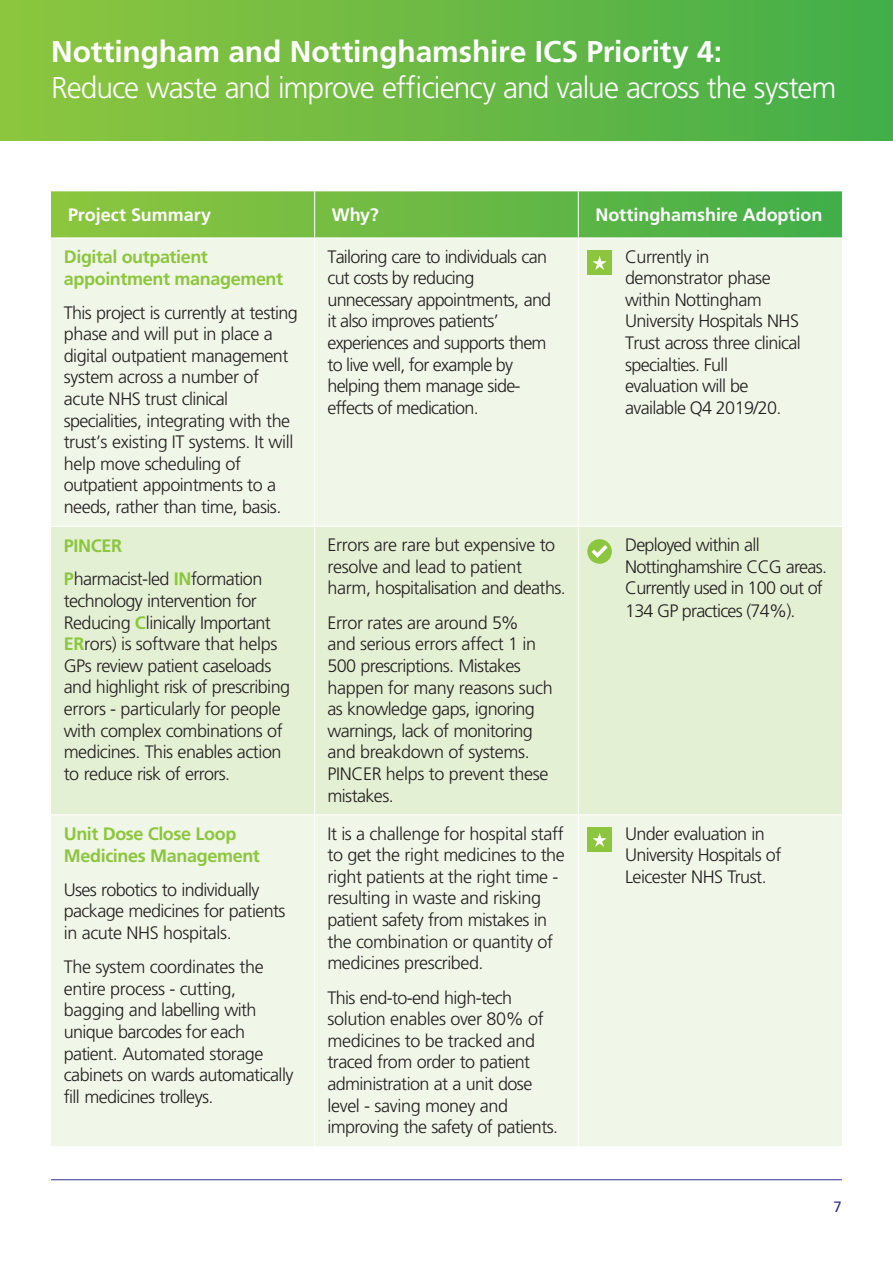
<style>
.page{position:relative;width:893px;height:1263px;background:#fff}
.page>*{position:absolute;margin:0;border:0;box-sizing:border-box;transform-origin:0 0}
.Heading{font:300 30px "Frutiger";letter-spacing:-.035em;color:#fff}
.Heading-2{font:700 30px "Frutiger";letter-spacing:-.005em;color:#fff}
.Table_Text{font:300 18px/21.6px "Frutiger LT Std";letter-spacing:-.03em;color:#231f20}
.Table_Text-2{font:700 18px/21.6px "Frutiger";letter-spacing:-.02em;color:#8bc63e}
.Pink_Bullets{font:700 18px "Frutiger";color:#fff}
.t1{font:15px "Frutiger";color:#2e3092}
.s1{font-family:"Frutiger";font-weight:700;color:#8bc63e}
.s2{font-weight:700;color:#8bc63e}
</style>
<div class="page">
<hr style="left:51px;top:1179px;width:791px;height:1px;background:#2e3092">
<div style="left:0;top:0;width:893px;height:140px;background:linear-gradient(to right,#8fc63f,#44ae49)"></div>
<svg style="left:51px;top:191px;width:791px;height:47px;background:#6bbb47"></svg>
<div style="left:51px;top:239px;width:791px;height:907px;background:#f1f7e8"></div>
<div style="left:51px;top:527px;width:791px;height:287px;background:#e4f0d4"></div>
<hr style="left:314px;top:191px;width:1px;height:47px;background:#fff">
<hr style="left:578px;top:191px;width:1px;height:47px;background:#fff">
<hr style="left:314px;top:238px;width:1px;height:288px;background:#fff">
<hr style="left:578px;top:238px;width:1px;height:288px;background:#fff">
<hr style="left:51px;top:526px;width:264px;height:1px;background:#fff">
<hr style="left:315px;top:526px;width:263px;height:1px;background:#fff">
<hr style="left:314px;top:527px;width:1px;height:287px;background:#fff">
<hr style="left:578px;top:526px;width:43px;height:1px;background:#fff">
<hr style="left:578px;top:527px;width:1px;height:287px;background:#fff">
<hr style="left:621px;top:526px;width:221px;height:1px;background:#fff">
<hr style="left:51px;top:814px;width:264px;height:1px;background:#fff">
<hr style="left:315px;top:814px;width:263px;height:1px;background:#fff">
<hr style="left:314px;top:815px;width:1px;height:331px;background:#fff">
<hr style="left:578px;top:814px;width:43px;height:1px;background:#fff">
<hr style="left:578px;top:815px;width:1px;height:331px;background:#fff">
<hr style="left:621px;top:814px;width:221px;height:1px;background:#fff">
<div style="left:587px;top:251px;width:25px;height:24px;background:#8bc63e"></div>
<svg style="left:592px;top:256px;width:15px;height:14px"></svg>
<div style="left:587px;top:539px;width:25px;height:25px;background:#8bc63e;border-radius:50%"></div>
<svg style="left:591px;top:545px;width:17px;height:13px"></svg>
<div style="left:587px;top:828px;width:25px;height:24px;background:#8bc63e"></div>
<svg style="left:592px;top:833px;width:15px;height:14px"></svg>
<p class="Heading-2" style="left:51px;top:34px;width:673px">Nottingham and Nottinghamshire ICS Priority 4:</p>
<p class="Heading" style="left:51px;top:71px;width:787px">Reduce waste and improve efficiency and value across the system</p>
<p class="Pink_Bullets" style="left:68px;top:204px;width:145px">Project Summary</p>
<p class="Pink_Bullets" style="left:332px;top:204px;width:49px">Why?</p>
<p class="Pink_Bullets" style="left:595px;top:204px;width:229px">Nottinghamshire Adoption</p>
<p class="Table_Text-2" style="left:64px;top:246px;width:221px">Digital outpatient appointment management</p>
<p class="Table_Text" style="left:64px;top:302px;width:236px">This project is currently at testing phase and will put in place a digital outpatient management system across a number of acute NHS trust clinical specialities, integrating with the trust’s existing IT systems. It will help move scheduling of outpatient appointments to a needs, rather than time, basis.</p>
<p class="Table_Text" style="left:327px;top:246px;width:225px">Tailoring care to individuals can cut costs by reducing unnecessary appointments, and it also improves patients’ experiences and supports them to live well, for example by helping them manage side&shy;effects of medication.</p>
<p class="Table_Text" style="left:625px;top:246px;width:177px">Currently in demonstrator phase within Nottingham<br>University Hospitals NHS<br>Trust across three clinical specialties. Full evaluation will be available Q4 2019/20.</p>
<p class="Table_Text" style="left:64px;top:529px;width:200px;line-height:33.8px"><span class="s1">PINCER<br></span><span class="s2">P</span>harmacist-led <span class="s2">IN</span>formation</p>
<p class="Table_Text" style="left:64px;top:590px;width:228px">technology intervention for<br>Reducing <span class="s2">C</span>linically Important<br><span class="s2">ER</span>rors) is software that helps<br>GPs review patient caseloads and highlight risk of prescribing errors - particularly for people with complex combinations of medicines. This enables action to reduce risk of errors.</p>
<p class="Table_Text-2" style="left:64px;top:823px;width:198px">Unit Dose Close Loop<br>Medicines Management</p>
<p class="Table_Text" style="left:64px;top:879px;width:223px">Uses robotics to individually package medicines for patients in acute NHS hospitals.</p>
<p class="Table_Text" style="left:64px;top:956px;width:231px">The system coordinates the entire process - cutting, bagging and labelling with unique barcodes for each patient. Automated storage cabinets on wards automatically fill medicines trolleys.</p>
<p class="Table_Text" style="left:327px;top:534px;width:240px">Errors are rare but expensive to resolve and lead to patient harm, hospitalisation and deaths.</p>
<p class="Table_Text" style="left:327px;top:612px;width:227px">Error rates are around 5%<br>and serious errors affect 1 in<br>500 prescriptions. Mistakes happen for many reasons such as knowledge gaps, ignoring warnings, lack of monitoring and breakdown of systems.<br>PINCER helps to prevent these mistakes.</p>
<p class="Table_Text" style="left:327px;top:823px;width:239px">It is a challenge for hospital staff to get the right medicines to the right patients at the right time - resulting in waste and risking patient safety from mistakes in the combination or quantity of medicines prescribed.</p>
<p class="Table_Text" style="left:327px;top:987px;width:232px">This end-to-end high-tech solution enables over 80% of medicines to be tracked and traced from order to patient administration at a unit dose level - saving money and improving the safety of patients.</p>
<p class="Table_Text" style="left:625px;top:534px;width:203px">Deployed within all<br>Nottinghamshire CCG areas.<br>Currently used in 100 out of<br>134 GP practices (74%).</p>
<p class="Table_Text" style="left:625px;top:823px;width:158px">Under evaluation in<br>University Hospitals of<br>Leicester NHS Trust.</p>
<p class="t1" style="left:834px;top:1198px;width:10px">7</p>
</div>
